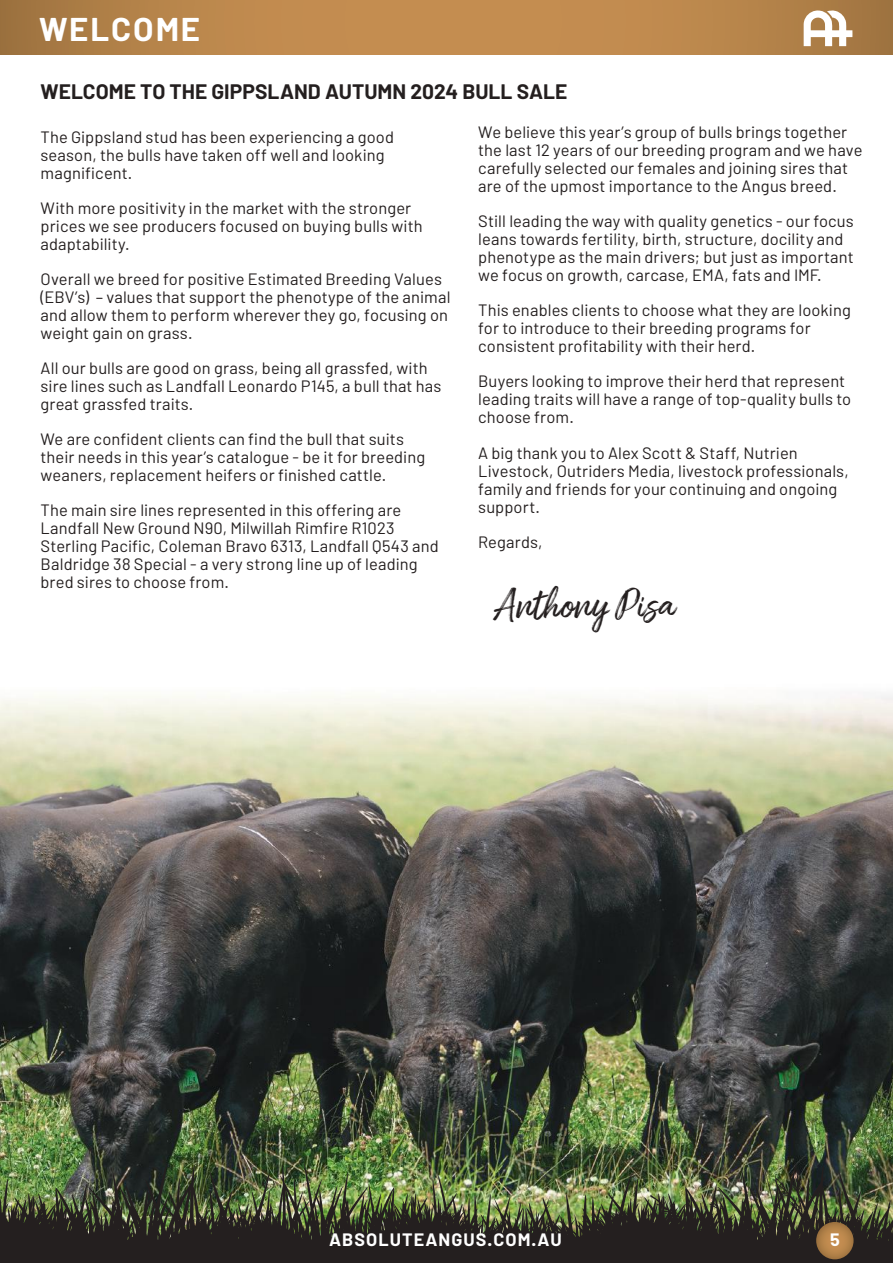
<style>
.page{position:relative;width:893px;height:1263px;background:#fff}
.page>*{position:absolute;margin:0;border:0;box-sizing:border-box;transform-origin:0 0}
.t1{font:40.65px "Amithen";color:#241f1f}
.t2{font:700 33px "Barlow";letter-spacing:.055em;color:#fff}
.t3{font:700 21px "Barlow";color:#241f1f}
.t4{font:700 18px "Barlow";letter-spacing:.06em;color:#fff}
.t5{font:16.5px/18px "Barlow";letter-spacing:.005em;color:#241f1f}
</style>
<div class="page">
<img style="left:0;top:695px;width:893px;height:467px">
<svg style="left:0;top:0;width:893px;height:54px;background:#b9864b"></svg>
<img style="left:0;top:1162px;width:893px;height:101px">
<svg style="left:804px;top:10px;width:48px;height:36px"></svg>
<svg style="left:816px;top:1222px;width:38px;height:37px"></svg>
<h2 class="t2" style="left:39px;top:8px;width:163px">WELCOME</h2>
<p class="t3" style="left:41px;top:78px;width:528px">WELCOME TO THE GIPPSLAND AUTUMN 2024 BULL SALE</p>
<p class="t5" style="left:478px;top:123px;width:386px">We believe this year’s group of bulls brings together the last 12 years of our breeding program and we have carefully selected our females and joining sires that are of the upmost importance to the Angus breed.</p>
<p class="t5" style="left:478px;top:212px;width:377px">Still leading the way with quality genetics - our focus leans towards fertility, birth, structure, docility and phenotype as the main drivers; but just as important we focus on growth, carcase, EMA, fats and IMF.</p>
<p class="t5" style="left:478px;top:301px;width:374px">This enables clients to choose what they are looking for to introduce to their breeding programs for consistent profitability with their herd.</p>
<p class="t5" style="left:478px;top:372px;width:375px">Buyers looking to improve their herd that represent leading traits will have a range of top-quality bulls to choose from.</p>
<p class="t5" style="left:478px;top:443px;width:372px">A big thank you to Alex Scott &amp; Staff, Nutrien Livestock, Outriders Media, livestock professionals, family and friends for your continuing and ongoing support.</p>
<p class="t5" style="left:478px;top:532px;width:66px">Regards,</p>
<p class="t5" style="left:41px;top:127px;width:355px">The Gippsland stud has been experiencing a good season, the bulls have taken off well and looking magnificent.</p>
<p class="t5" style="left:41px;top:198px;width:384px">With more positivity in the market with the stronger prices we see producers focused on buying bulls with adaptability.</p>
<p class="t5" style="left:41px;top:269px;width:411px">Overall we breed for positive Estimated Breeding Values (EBV’s) – values that support the phenotype of the animal and allow them to perform wherever they go, focusing on weight gain on grass.</p>
<p class="t5" style="left:41px;top:358px;width:403px">All our bulls are good on grass, being all grassfed, with sire lines such as Landfall Leonardo P145, a bull that has great grassfed traits.</p>
<p class="t5" style="left:41px;top:429px;width:386px">We are confident clients can find the bull that suits their needs in this year’s catalogue - be it for breeding weaners, replacement heifers or finished cattle.</p>
<p class="t5" style="left:41px;top:500px;width:400px">The main sire lines represented in this offering are Landfall New Ground N90, Milwillah Rimfire R1023<br>Sterling Pacific, Coleman Bravo 6313, Landfall Q543 and Baldridge 38 Special - a very strong line up of leading bred sires to choose from.</p>
<h1 class="t1" style="left:493px;top:580px;width:183px">Anthony Pisa</h1>
<p class="t4" style="left:329px;top:1229px;width:234px">ABSOLUTEANGUS.COM.AU</p>
<p class="t4" style="left:830px;top:1228px;width:11px">5</p>
</div>
